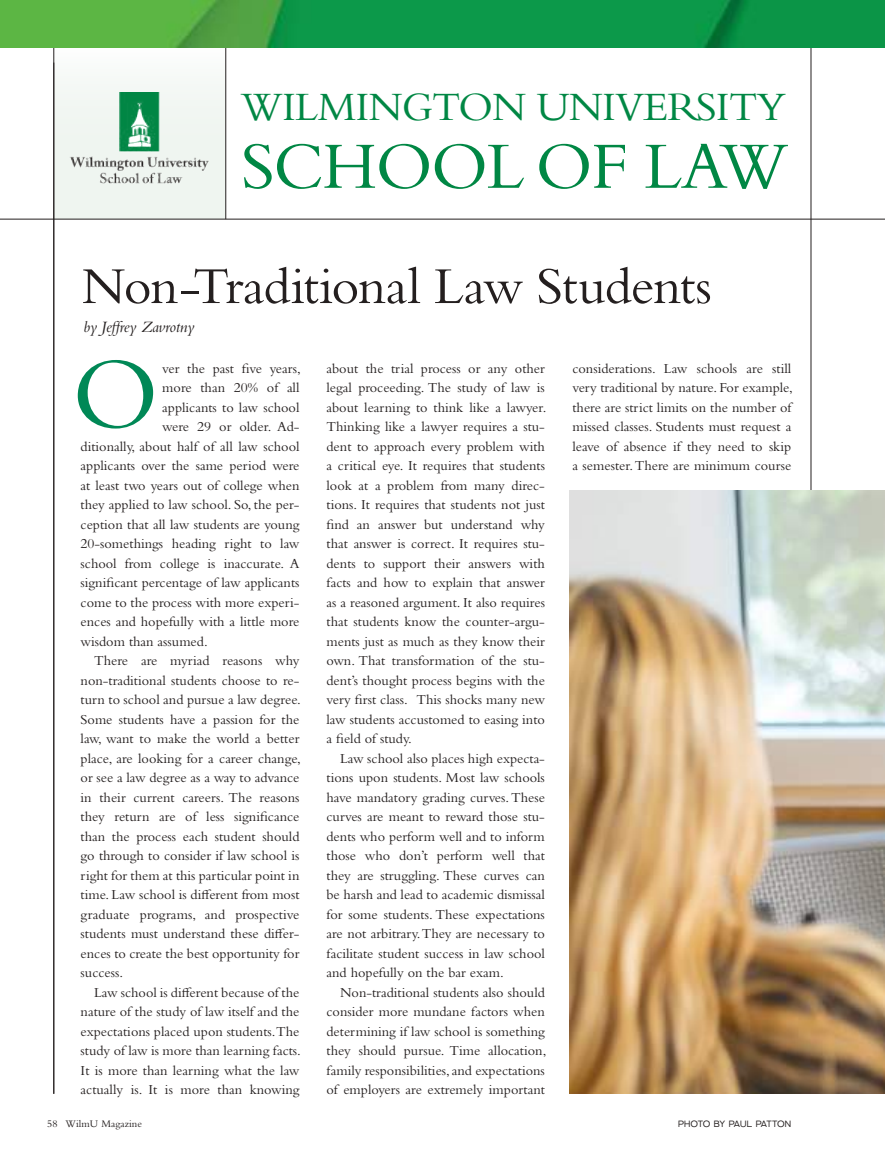
<style>
.page{position:relative;width:885px;height:1175px;background:#fff}
.page>*{position:absolute;margin:0;border:0;box-sizing:border-box;transform-origin:0 0}
.t1{font:105px "Bembo Std";color:#008856}
.t2{font:69px "Bembo Std";letter-spacing:-.02em;color:#008744}
.t3{font:54px "Bembo Std";letter-spacing:-.035em;color:#241f1f}
.t4{font:42px "Bembo Std";letter-spacing:-.02em;color:#008744}
.t5{font:italic 16.5px "Bembo Std";letter-spacing:-.01em;color:#241f1f}
.t6{font:14.25px/19.5px "Bembo Std";color:#241f1f;text-align:justify}
.t7{font:10.5px "Bembo Std";letter-spacing:.01em;color:#241f1f}
.t8{font:500 9px "Korbin";letter-spacing:-.035em;color:#241f1f}
</style>
<div class="page">
<div style="left:54px;top:47px;width:172px;height:172px;background:#eff5f0"></div>
<img style="left:70px;top:93px;width:139px;height:91px">
<hr style="left:810px;top:0;width:1px;height:1093px;background:#241f1f">
<hr style="left:0;top:219px;width:884px;height:1px;background:#241f1f">
<hr style="left:53px;top:0;width:1px;height:1093px;background:#241f1f">
<hr style="left:225px;top:0;width:1px;height:219px;background:#241f1f">
<img style="left:569px;top:490px;width:315px;height:604px">
<img style="left:0;top:0;width:884px;height:47px">
<h3 class="t4" style="left:241px;top:83px;width:547px">WILMINGTON UNIVERSITY</h3>
<h2 class="t2" style="left:241px;top:126px;width:549px">SCHOOL OF LAW</h2>
<h3 class="t3" style="left:81px;top:255px;width:631px">Non-Traditional Law Students</h3>
<p class="t5" style="left:84px;top:317px;width:112px">by Jeffrey Zavrotny</p>
<h1 class="t1" style="left:72px;top:333px;width:88px">O</h1>
<p class="t6" style="left:162px;top:358px;width:140px">ver the past five years,</p>
<p class="t6" style="left:162px;top:378px;width:139px">more than 20% of all</p>
<p class="t6" style="left:162px;top:397px;width:139px">applicants to law school</p>
<p class="t6" style="left:162px;top:417px;width:139px">were 29 or older. Ad-</p>
<p class="t6" style="left:81px;top:436px;width:220px">ditionally, about half of all law school</p>
<p class="t6" style="left:81px;top:456px;width:220px">applicants over the same period were</p>
<p class="t6" style="left:81px;top:475px;width:220px">at least two years out of college when</p>
<p class="t6" style="left:81px;top:495px;width:220px">they applied to law school. So, the per-</p>
<p class="t6" style="left:81px;top:514px;width:220px">ception that all law students are young</p>
<p class="t6" style="left:81px;top:534px;width:220px">20-somethings heading right to law</p>
<p class="t6" style="left:81px;top:553px;width:220px">school from college is inaccurate. A</p>
<p class="t6" style="left:81px;top:573px;width:220px">significant percentage of law applicants</p>
<p class="t6" style="left:81px;top:592px;width:220px">come to the process with more experi-</p>
<p class="t6" style="left:81px;top:612px;width:220px">ences and hopefully with a little more</p>
<p class="t6" style="left:81px;top:631px;width:128px">wisdom than assumed.</p>
<p class="t6" style="left:94px;top:651px;width:207px">There are myriad reasons why</p>
<p class="t6" style="left:81px;top:670px;width:220px">non-traditional students choose to re-</p>
<p class="t6" style="left:81px;top:690px;width:222px">turn to school and pursue a law degree.</p>
<p class="t6" style="left:81px;top:709px;width:220px">Some students have a passion for the</p>
<p class="t6" style="left:81px;top:729px;width:220px">law, want to make the world a better</p>
<p class="t6" style="left:81px;top:748px;width:222px">place, are looking for a career change,</p>
<p class="t6" style="left:81px;top:768px;width:220px">or see a law degree as a way to advance</p>
<p class="t6" style="left:81px;top:787px;width:220px">in their current careers. The reasons</p>
<p class="t6" style="left:81px;top:807px;width:220px">they return are of less significance</p>
<p class="t6" style="left:81px;top:826px;width:220px">than the process each student should</p>
<p class="t6" style="left:81px;top:846px;width:220px">go through to consider if law school is</p>
<p class="t6" style="left:81px;top:865px;width:220px">right for them at this particular point in</p>
<p class="t6" style="left:81px;top:885px;width:220px">time. Law school is different from most</p>
<p class="t6" style="left:81px;top:904px;width:220px">graduate programs, and prospective</p>
<p class="t6" style="left:81px;top:924px;width:220px">students must understand these differ-</p>
<p class="t6" style="left:81px;top:943px;width:220px">ences to create the best opportunity for</p>
<p class="t6" style="left:81px;top:963px;width:44px">success.</p>
<p class="t6" style="left:94px;top:982px;width:207px">Law school is different because of the</p>
<p class="t6" style="left:81px;top:1002px;width:220px">nature of the study of law itself and the</p>
<p class="t6" style="left:81px;top:1021px;width:220px">expectations placed upon students.The</p>
<p class="t6" style="left:81px;top:1041px;width:222px">study of law is more than learning facts.</p>
<p class="t6" style="left:81px;top:1060px;width:220px">It is more than learning what the law</p>
<p class="t6" style="left:81px;top:1080px;width:220px">actually is. It is more than knowing</p>
<p class="t7" style="left:47px;top:1117px;width:96px">58 WilmU Magazine</p>
<p class="t6" style="left:326px;top:358px;width:221px">about the trial process or any other legal proceeding. The study of law is about learning to think like a lawyer.<br>Thinking like a lawyer requires a stu&shy;dent to approach every problem with a critical eye. It requires that students look at a problem from many direc&shy;tions. It requires that students not just find an answer but understand why that answer is correct. It requires stu&shy;dents to support their answers with facts and how to explain that answer as a reasoned argument. It also requires that students know the counter-argu&shy;ments just as much as they know their own. That transformation of the stu&shy;dent’s thought process begins with the very first class. This shocks many new law students accustomed to easing into a field of study.</p>
<p class="t6" style="left:326px;top:748px;width:220px;text-indent:13px">Law school also places high expecta&shy;tions upon students. Most law schools have mandatory grading curves. These curves are meant to reward those stu&shy;dents who perform well and to inform those who don’t perform well that they are struggling. These curves can be harsh and lead to academic dismissal for some students. These expectations are not arbitrary. They are necessary to facilitate student success in law school and hopefully on the bar exam.</p>
<p class="t6" style="left:326px;top:982px;width:221px;text-indent:13px">Non-traditional students also should consider more mundane factors when determining if law school is something they should pursue. Time allocation, family responsibilities, and expectations of employers are extremely important</p>
<p class="t6" style="left:572px;top:358px;width:222px">considerations. Law schools are still very traditional by nature. For example, there are strict limits on the number of missed classes. Students must request a leave of absence if they need to skip a semester. There are minimum course</p>
<p class="t8" style="left:677px;top:1118px;width:115px">PHOTO BY PAUL PATTON</p>
</div>
